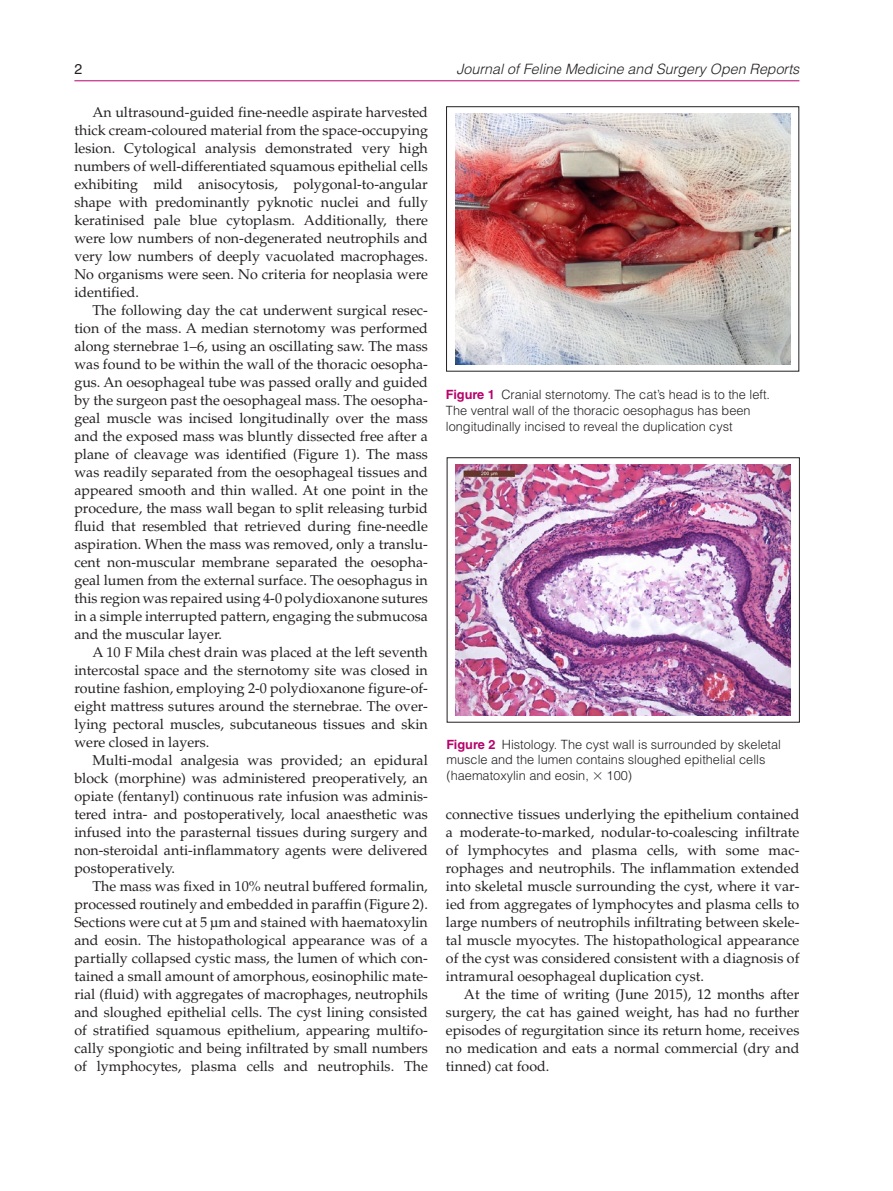
<style>
.page{position:relative;width:893px;height:1191px;background:#fff}
.page>*{position:absolute;margin:0;border:0;box-sizing:border-box;transform-origin:0 0}
.t1{font:14.25px/18px "Palatino LT Std";color:#231f20;text-align:justify}
.t2{font:italic 300 14.25px "Helvetica LT Std";color:#231f20}
.t3{font:14.25px "Helvetica LT Std";color:#231f20}
.t4{font:300 12.75px/15.8px "Helvetica LT Std";color:#231f20}
.s1{font-weight:700;color:#b6036c}
</style>
<div class="page">
<hr style="left:74px;top:80px;width:725px;height:1px;background:#b6036c">
<img style="left:455px;top:113px;width:335px;height:252px">
<div style="left:446px;top:106px;width:353px;height:265px;border:1px solid #231f20"></div>
<img style="left:456px;top:464px;width:335px;height:252px">
<div style="left:447px;top:457px;width:353px;height:265px;border:1px solid #231f20"></div>
<p class="t3" style="left:74px;top:61px;width:9px">2</p>
<p class="t2" style="left:456px;top:60px;width:344px">Journal of Feline Medicine and Surgery Open Reports</p>
<p class="t1" style="left:74px;top:103px;width:355px;text-indent:18px">An ultrasound-guided fine-needle aspirate harvested thick cream-coloured material from the space-occupying lesion. Cytological analysis demonstrated very high numbers of well-differentiated squamous epithelial cells exhibiting mild anisocytosis, polygonal-to-angular shape with predominantly pyknotic nuclei and fully keratinised pale blue cytoplasm. Additionally, there were low numbers of non-degenerated neutrophils and very low numbers of deeply vacuolated macrophages.<br>No organisms were seen. No criteria for neoplasia were identified.</p>
<p class="t1" style="left:74px;top:301px;width:355px;text-indent:18px">The following day the cat underwent surgical resec&shy;tion of the mass. A median sternotomy was performed along sternebrae 1–6, using an oscillating saw. The mass was found to be within the wall of the thoracic oesopha&shy;gus. An oesophageal tube was passed orally and guided by the surgeon past the oesophageal mass. The oesopha&shy;geal muscle was incised longitudinally over the mass and the exposed mass was bluntly dissected free after a plane of cleavage was identified (Figure 1). The mass was readily separated from the oesophageal tissues and appeared smooth and thin walled. At one point in the procedure, the mass wall began to split releasing turbid fluid that resembled that retrieved during fine-needle aspiration. When the mass was removed, only a translu&shy;cent non-muscular membrane separated the oesopha&shy;geal lumen from the external surface. The oesophagus in this region was repaired using 4-0 polydioxanone sutures in a simple interrupted pattern, engaging the submucosa and the muscular layer.</p>
<p class="t1" style="left:74px;top:643px;width:355px;text-indent:18px">A 10 F Mila chest drain was placed at the left seventh intercostal space and the sternotomy site was closed in routine fashion, employing 2-0 polydioxanone figure-of&shy;eight mattress sutures around the sternebrae. The over&shy;lying pectoral muscles, subcutaneous tissues and skin were closed in layers.</p>
<p class="t1" style="left:74px;top:751px;width:355px;text-indent:18px">Multi-modal analgesia was provided; an epidural block (morphine) was administered preoperatively, an opiate (fentanyl) continuous rate infusion was adminis&shy;tered intra- and postoperatively, local anaesthetic was infused into the parasternal tissues during surgery and non-steroidal anti-inflammatory agents were delivered postoperatively.</p>
<p class="t1" style="left:74px;top:877px;width:355px;text-indent:18px">The mass was fixed in 10% neutral buffered formalin, processed routinely and embedded in paraffin (Figure 2).<br>Sections were cut at 5 µm and stained with haematoxylin and eosin. The histopathological appearance was of a partially collapsed cystic mass, the lumen of which con&shy;tained a small amount of amorphous, eosinophilic mate&shy;rial (fluid) with aggregates of macrophages, neutrophils and sloughed epithelial cells. The cyst lining consisted of stratified squamous epithelium, appearing multifo&shy;cally spongiotic and being infiltrated by small numbers of lymphocytes, plasma cells and neutrophils. The</p>
<p class="t4" style="left:446px;top:387px;width:326px"><span class="s1">Figure 1</span> Cranial sternotomy. The cat’s head is to the left.<br>The ventral wall of the thoracic oesophagus has been longitudinally incised to reveal the duplication cyst</p>
<p class="t4" style="left:446px;top:736px;width:336px"><span class="s1">Figure 2</span> Histology. The cyst wall is surrounded by skeletal muscle and the lumen contains sloughed epithelial cells (haematoxylin and eosin,</p>
<p class="t4" style="left:607px;top:767px;width:27px">100)</p>
<p class="t1" style="left:446px;top:805px;width:355px">connective tissues underlying the epithelium contained a moderate-to-marked, nodular-to-coalescing infiltrate of lymphocytes and plasma cells, with some mac&shy;rophages and neutrophils. The inflammation extended into skeletal muscle surrounding the cyst, where it var&shy;ied from aggregates of lymphocytes and plasma cells to large numbers of neutrophils infiltrating between skele&shy;tal muscle myocytes. The histopathological appearance of the cyst was considered consistent with a diagnosis of intramural oesophageal duplication cyst.</p>
<p class="t1" style="left:446px;top:985px;width:355px;text-indent:18px">At the time of writing (June 2015), 12 months after surgery, the cat has gained weight, has had no further episodes of regurgitation since its return home, receives no medication and eats a normal commercial (dry and tinned) cat food.</p>
</div>
